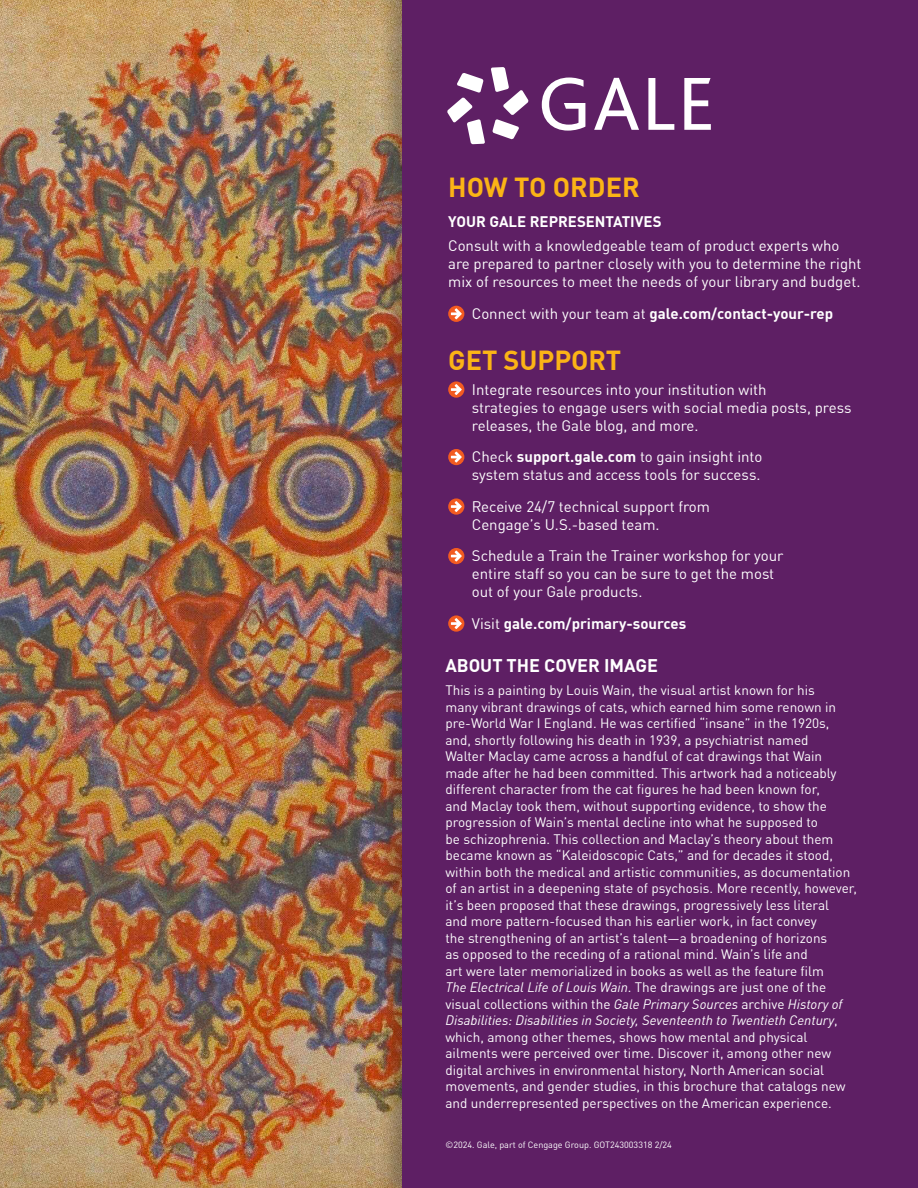
<style>
.page{position:relative;width:918px;height:1188px;background:#fff}
.page>*{position:absolute;margin:0;border:0;box-sizing:border-box;transform-origin:0 0}
.t1{font:700 27px "DIN Offc";color:#fbb416}
.t2{font:700 18px "DIN Offc";color:#fff}
.body_copy{font:15px/18px "DIN Offc";color:#fff}
.body_copy-2{font:700 15px "DIN Offc";color:#fff}
.t3{font:13.5px/16.5px "DIN Offc";color:#fff}
.SM_BODY_COPY{font:9px "DIN Offc";color:#fff}
.s1{font-weight:400}
.s2{font-weight:700}
.s3{font-style:italic}
</style>
<div class="page">
<img style="left:0;top:0;width:377px;height:1188px">
<div style="left:377px;top:0;width:541px;height:1188px;background:#231f20;opacity:.34"></div>
<div style="left:402px;top:0;width:516px;height:1188px;background:#5e1f64"></div>
<svg style="left:448px;top:306px;width:16px;height:16px"></svg>
<svg style="left:448px;top:381px;width:16px;height:17px"></svg>
<svg style="left:448px;top:449px;width:16px;height:16px"></svg>
<svg style="left:448px;top:498px;width:16px;height:17px"></svg>
<svg style="left:448px;top:548px;width:16px;height:16px"></svg>
<svg style="left:448px;top:615px;width:16px;height:17px"></svg>
<svg style="left:447px;top:73px;width:38px;height:71px"></svg>
<svg style="left:491px;top:67px;width:38px;height:72px"></svg>
<svg style="left:542px;top:78px;width:43px;height:53px"></svg>
<svg style="left:594px;top:78px;width:45px;height:52px"></svg>
<svg style="left:648px;top:78px;width:26px;height:52px"></svg>
<svg style="left:684px;top:78px;width:27px;height:52px"></svg>
<h3 class="t1" style="left:448px;top:169px;width:193px">HOW TO ORDER</h3>
<h4 class="body_copy-2" style="left:448px;top:211px;width:215px">YOUR GALE REPRESENTATIVES</h4>
<p class="body_copy" style="left:448px;top:237px;width:415px">Consult with a knowledgeable team of product experts who are prepared to partner closely with you to determine the right mix of resources to meet the needs of your library and budget.</p>
<p class="body_copy-2" style="left:472px;top:304px;width:363px"><span class="s1">Connect with your team at</span> gale.com/contact-your-rep</p>
<h3 class="t1" style="left:448px;top:342px;width:174px">GET SUPPORT</h3>
<p class="body_copy" style="left:472px;top:380px;width:381px">Integrate resources into your institution with<br>strategies to engage users with social media posts, press releases, the Gale blog, and more.</p>
<p class="body_copy" style="left:472px;top:448px;width:292px">Check <span class="s2">support.gale.com</span> to gain insight into system status and access tools for success.</p>
<p class="body_copy" style="left:472px;top:497px;width:240px">Receive 24/7 technical support from<br>Cengage’s U.S.-based team.</p>
<p class="body_copy" style="left:472px;top:547px;width:313px">Schedule a Train the Trainer workshop for your entire staff so you can be sure to get the most out of your Gale products.</p>
<p class="body_copy-2" style="left:472px;top:613px;width:216px"><span class="s1">Visit</span> gale.com/primary-sources</p>
<h3 class="t2" style="left:446px;top:653px;width:214px">ABOUT THE COVER IMAGE</h3>
<h3 class="t3" style="left:446px;top:682px;width:413px">This is a painting by Louis Wain, the visual artist known for his<br>many vibrant drawings of cats, which earned him some renown in pre-World War I England. He was certified “insane” in the 1920s, and, shortly following his death in 1939, a psychiatrist named<br>Walter Maclay came across a handful of cat drawings that Wain made after he had been committed. This artwork had a noticeably different character from the cat figures he had been known for,<br>and Maclay took them, without supporting evidence, to show the progression of Wain’s mental decline into what he supposed to<br>be schizophrenia. This collection and Maclay’s theory about them became known as “Kaleidoscopic Cats,” and for decades it stood, within both the medical and artistic communities, as documentation of an artist in a deepening state of psychosis. More recently, however, it’s been proposed that these drawings, progressively less literal<br>and more pattern-focused than his earlier work, in fact convey<br>the strengthening of an artist’s talent—a broadening of horizons<br>as opposed to the receding of a rational mind. Wain’s life and<br>art were later memorialized in books as well as the feature film<br><span class="s3">The Electrical Life of Louis Wain</span>. The drawings are just one of the visual collections within the <span class="s3">Gale Primary Sources</span> archive <span class="s3">History of Disabilities: Disabilities in Society, Seventeenth to Twentieth Century</span>, which, among other themes, shows how mental and physical ailments were perceived over time. Discover it, among other new digital archives in environmental history, North American social movements, and gender studies, in this brochure that catalogs new and underrepresented perspectives on the American experience.</h3>
<p class="SM_BODY_COPY" style="left:446px;top:1139px;width:228px">©2024. Gale, part of Cengage Group. GOT243003318 2/24</p>
</div>
